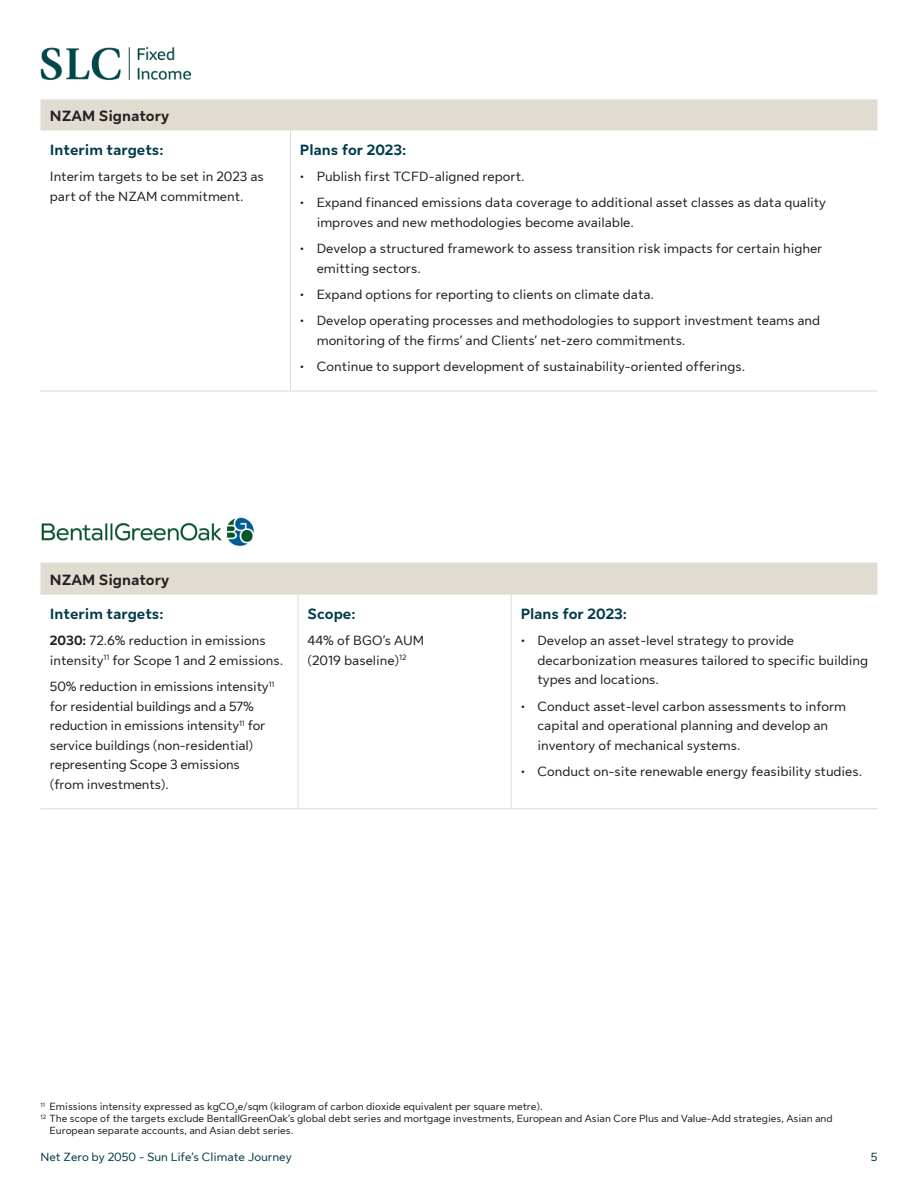
<style>
.page{position:relative;width:918px;height:1188px;background:#fff}
.page>*{position:absolute;margin:0;border:0;box-sizing:border-box;transform-origin:0 0}
.Table-sh{font:700 15px "Sun Life New Text";color:#003b49}
.Table-h1{font:700 15px "Sun Life New Text";color:#231f20}
.Table-p1{font:13.5px/19.5px "Sun Life New Text";color:#231f20}
.t1{font:12px "Sun Life New Text";color:#003b49}
.Footnote{font:10.5px/12px "Sun Life New Text";color:#231f20}
.s1{font-weight:700}
</style>
<div class="page">
<img style="left:41px;top:47px;width:150px;height:33px">
<div style="left:40px;top:99px;width:838px;height:31px;background:#e1dcd1"></div>
<hr style="left:290px;top:130px;width:1px;height:260px;background:#e1dcd1">
<hr style="left:40px;top:390px;width:251px;height:2px;background:#e1dcd1">
<hr style="left:291px;top:390px;width:176px;height:2px;background:#e1dcd1">
<hr style="left:467px;top:390px;width:411px;height:2px;background:#e1dcd1">
<img style="left:41px;top:517px;width:214px;height:30px">
<div style="left:40px;top:563px;width:838px;height:32px;background:#e1dcd1"></div>
<hr style="left:511px;top:595px;width:1px;height:213px;background:#e1dcd1">
<hr style="left:298px;top:595px;width:1px;height:213px;background:#e1dcd1">
<hr style="left:40px;top:808px;width:258px;height:1px;background:#e1dcd1">
<hr style="left:298px;top:808px;width:213px;height:1px;background:#e1dcd1">
<hr style="left:511px;top:808px;width:367px;height:1px;background:#e1dcd1">
<p class="Table-h1" style="left:50px;top:105px;width:121px">NZAM Signatory</p>
<p class="Table-sh" style="left:50px;top:139px;width:115px">Interim targets:</p>
<p class="Table-p1" style="left:50px;top:166px;width:215px">Interim targets to be set in 2023 as part of the NZAM commitment.</p>
<p class="Table-sh" style="left:300px;top:139px;width:108px">Plans for 2023:</p>
<p class="Table-p1" style="left:300px;top:166px;width:226px">• Publish first TCFD-aligned report.</p>
<p class="Table-p1" style="left:317px;top:192px;width:511px;text-indent:-17px">• Expand financed emissions data coverage to additional asset classes as data quality improves and new methodologies become available.</p>
<p class="Table-p1" style="left:317px;top:238px;width:507px;text-indent:-17px">• Develop a structured framework to assess transition risk impacts for certain higher emitting sectors.</p>
<p class="Table-p1" style="left:300px;top:284px;width:356px">• Expand options for reporting to clients on climate data.</p>
<p class="Table-p1" style="left:317px;top:310px;width:505px;text-indent:-17px">• Develop operating processes and methodologies to support investment teams and monitoring of the firms’ and Clients’ net-zero commitments.</p>
<p class="Table-p1" style="left:300px;top:356px;width:447px">• Continue to support development of sustainability-oriented offerings.</p>
<p class="Table-h1" style="left:50px;top:570px;width:121px">NZAM Signatory</p>
<p class="Table-sh" style="left:50px;top:603px;width:115px">Interim targets:</p>
<p class="Table-p1" style="left:50px;top:630px;width:235px"><span class="s1">2030:</span> 72.6% reduction in emissions intensity<sup>11</sup> for Scope 1 and 2 emissions.</p>
<p class="Table-p1" style="left:50px;top:676px;width:226px">50% reduction in emissions intensity<sup>11 </sup>for residential buildings and a 57% reduction in emissions intensity<sup>11</sup> for service buildings (non-residential) representing Scope 3 emissions (from investments).</p>
<p class="Table-sh" style="left:308px;top:603px;width:50px">Scope:</p>
<p class="Table-p1" style="left:308px;top:630px;width:118px">44% of BGO’s AUM (2019 baseline)<sup>12</sup></p>
<p class="Table-sh" style="left:521px;top:603px;width:108px">Plans for 2023:</p>
<p class="Table-p1" style="left:537px;top:630px;width:332px;text-indent:-17px">• Develop an asset-level strategy to provide decarbonization measures tailored to specific building types and locations.</p>
<p class="Table-p1" style="left:537px;top:695px;width:310px;text-indent:-17px">• Conduct asset-level carbon assessments to inform capital and operational planning and develop an inventory of mechanical systems.</p>
<p class="Table-p1" style="left:521px;top:761px;width:343px">• Conduct on-site renewable energy feasibility studies.</p>
<p class="Footnote" style="left:40px;top:1100px;width:504px"><sup>11</sup> Emissions intensity expressed as kgCO<sub>2</sub>e/sqm (kilogram of carbon dioxide equivalent per square metre).</p>
<p class="Footnote" style="left:50px;top:1112px;width:785px;text-indent:-9px"><sup>12</sup> The scope of the targets exclude BentallGreenOak’s global debt series and mortgage investments, European and Asian Core Plus and Value-Add strategies, Asian and<br>European separate accounts, and Asian debt series.</p>
<p class="t1" style="left:40px;top:1149px;width:253px">Net Zero by 2050 - Sun Life’s Climate Journey</p>
<p class="t1" style="left:871px;top:1149px;width:8px">5</p>
</div>
